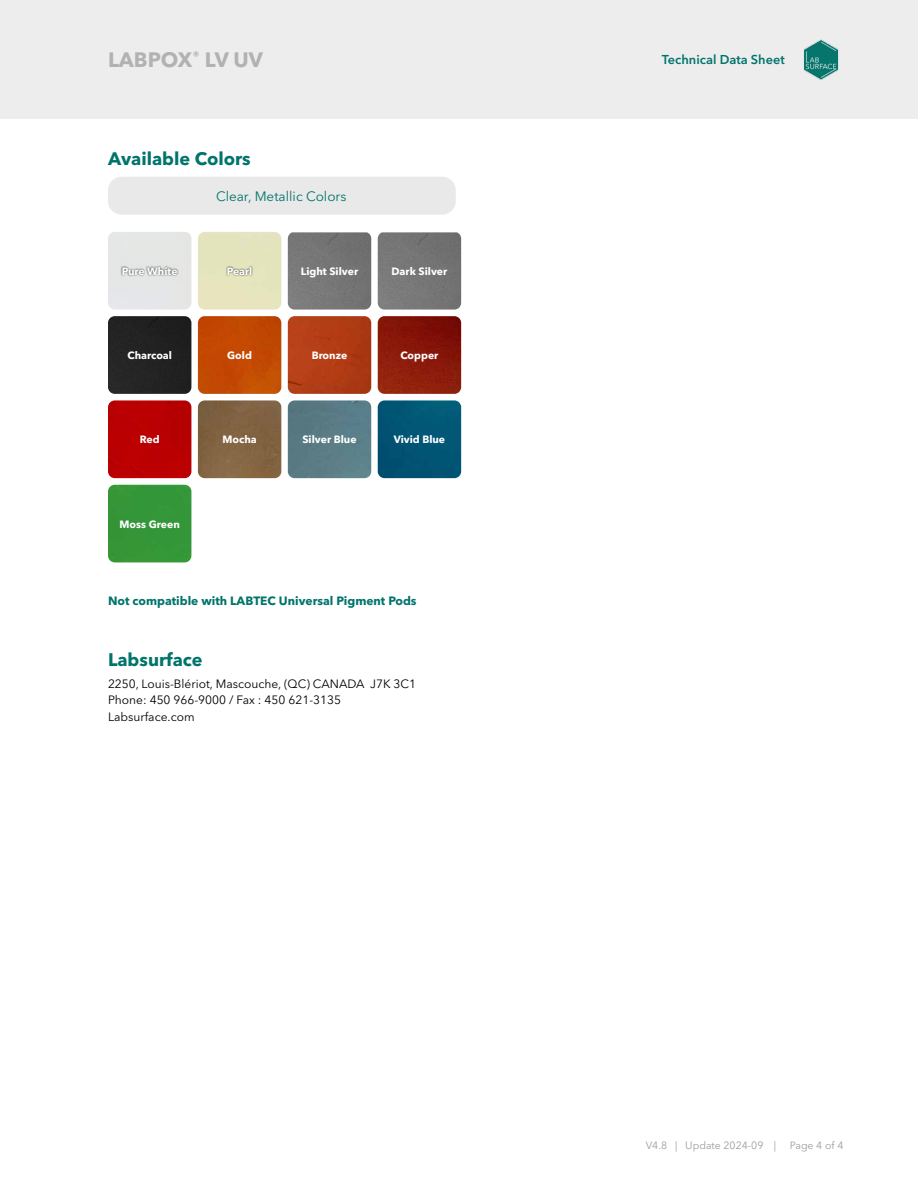
<style>
.page{position:relative;width:918px;height:1188px;background:#fff}
.page>*{position:absolute;margin:0;border:0;box-sizing:border-box;transform-origin:0 0}
.t1{font:700 20.7px "Avenir Next LT Pro";color:#b3b2b2}
.t2{font:700 18px "Avenir Next LT Pro";color:#00746b}
.t3{font:13.5px "Avenir Next LT Pro";color:#00746b}
.t4{font:600 12.75px "Avenir Next LT Pro";color:#00746b}
.t5{font:12px/16.5px "Avenir Next LT Pro";color:#000}
.t6{font:700 12px "Avenir Next LT Pro";color:#00746b}
.t7{font:700 10.5px "Avenir Next LT Pro";color:#fff}
.t8{font:10.5px "Avenir Next LT Pro";color:#9d9d9c}
</style>
<div class="page">
<div style="left:0;top:0;width:918px;height:119px;background:#ededed"></div>
<img style="left:803px;top:39px;width:36px;height:41px">
<div style="left:108px;top:177px;width:348px;height:38px;background:#e9e9e9;border-radius:14px"></div>
<div style="left:121px;top:265px;width:58px;height:12px;background:#000;opacity:.75"></div>
<div style="left:226px;top:265px;width:28px;height:12px;background:#000;opacity:.75"></div>
<img style="left:288px;top:232px;width:83px;height:78px">
<img style="left:378px;top:232px;width:83px;height:78px">
<div style="left:108px;top:316px;width:83px;height:78px;background:#222"></div>
<img style="left:198px;top:316px;width:83px;height:78px">
<img style="left:288px;top:316px;width:83px;height:78px">
<img style="left:378px;top:316px;width:83px;height:78px">
<div style="left:108px;top:400px;width:83px;height:78px;background:#ba0002"></div>
<img style="left:198px;top:400px;width:83px;height:78px">
<div style="left:288px;top:400px;width:83px;height:78px;background:#597c86"></div>
<div style="left:378px;top:400px;width:83px;height:78px;background:#015574"></div>
<div style="left:108px;top:485px;width:83px;height:77px;background:#349639"></div>
<h1 class="t1" style="left:108px;top:47px;width:157px">LABPOX<sup>®</sup> LV UV</h1>
<h2 class="t2" style="left:108px;top:147px;width:144px">Available Colors</h2>
<p class="t3" style="left:216px;top:188px;width:132px">Clear, Metallic Colors</p>
<p class="t7" style="left:122px;top:265px;width:57px">Pure White</p>
<p class="t7" style="left:227px;top:265px;width:27px">Pearl</p>
<p class="t7" style="left:301px;top:265px;width:59px">Light Silver</p>
<p class="t7" style="left:391px;top:265px;width:57px">Dark Silver</p>
<p class="t7" style="left:127px;top:349px;width:46px">Charcoal</p>
<p class="t7" style="left:227px;top:349px;width:26px">Gold</p>
<p class="t7" style="left:312px;top:349px;width:37px">Bronze</p>
<p class="t7" style="left:400px;top:349px;width:40px">Copper</p>
<p class="t7" style="left:140px;top:433px;width:22px">Red</p>
<p class="t7" style="left:222px;top:433px;width:36px">Mocha</p>
<p class="t7" style="left:302px;top:433px;width:56px">Silver Blue</p>
<p class="t7" style="left:394px;top:433px;width:53px">Vivid Blue</p>
<p class="t7" style="left:120px;top:517px;width:62px">Moss Green</p>
<p class="t6" style="left:108px;top:594px;width:310px">Not compatible with LABTEC Universal Pigment Pods</p>
<h2 class="t2" style="left:108px;top:649px;width:96px">Labsurface</h2>
<p class="t5" style="left:108px;top:675px;width:310px">2250, Louis-Blériot, Mascouche, (QC) CANADA J7K 3C1<br>Phone: 450 966-9000 / Fax : 450 621-3135<br>Labsurface.com</p>
<p class="t4" style="left:662px;top:52px;width:124px">Technical Data Sheet</p>
<p class="t8" style="left:646px;top:1139px;width:132px">V4.8 | Update 2024-09 |</p>
<p class="t8" style="left:790px;top:1139px;width:55px">Page 4 of 4</p>
</div>
